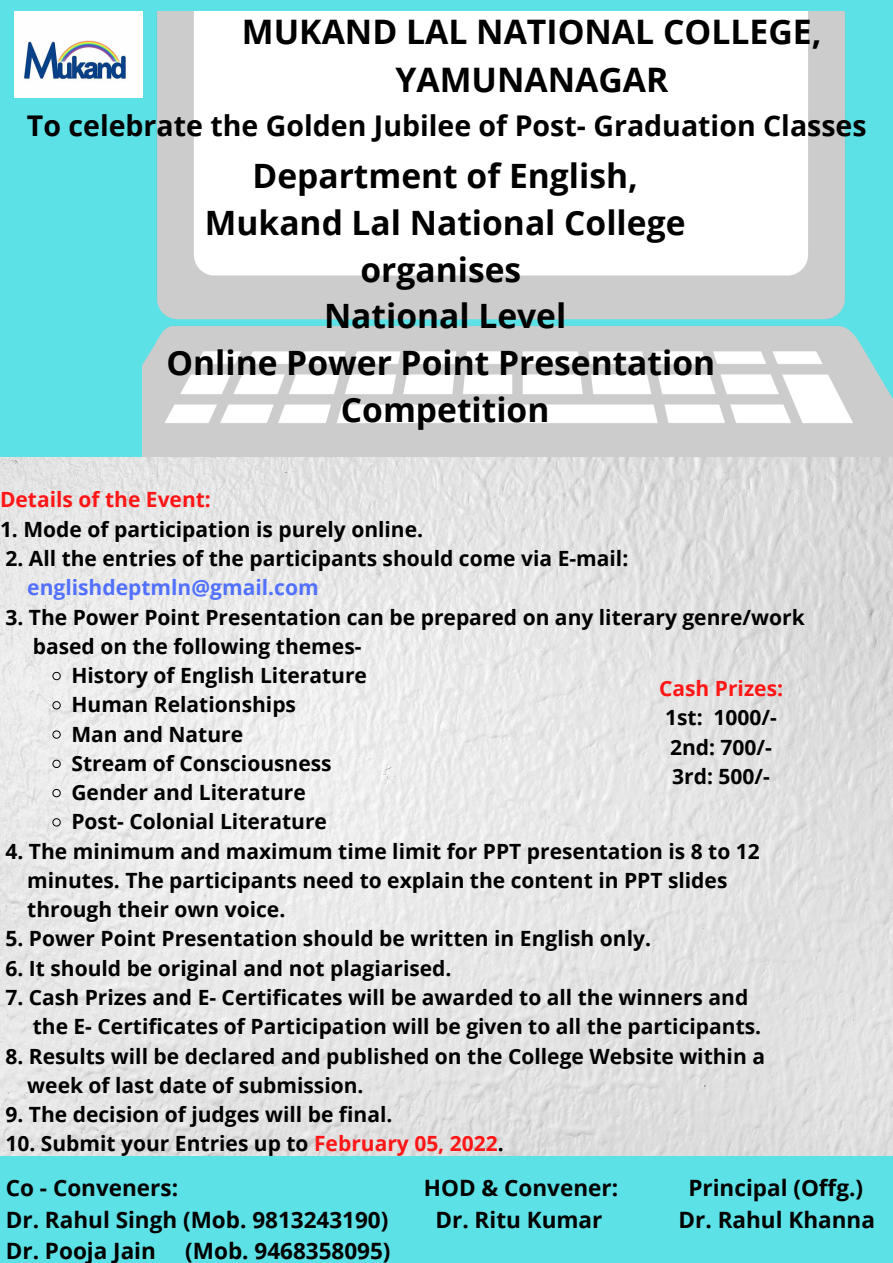
<style>
.page{position:relative;width:893px;height:1263px;background:#5ce1e6}
.page>*{position:absolute;margin:0;border:0;box-sizing:border-box;transform-origin:0 0}
.t1{font:700 33.75px/47.2px "Open Sans";color:#000;text-align:center}
.t2{font:700 33.53px "Open Sans";color:#000}
.t3{font:700 28.5px "Open Sans";color:#000}
.t4{font:700 22.5px "Open Sans";color:#000}
.t5{font:700 21px "Open Sans";color:#000}
.t6{font:700 21px "Open Sans";color:#ff1616}
.t7{font:700 21px "Open Sans";color:#5271ff}
.s1{color:#ff1616}
</style>
<div class="page">
<img style="left:15px;top:11px;width:128px;height:86px">
<img style="left:143px;top:11px;width:750px;height:447px">
<img style="left:0;top:458px;width:893px;height:698px">
<svg style="left:52px;top:672px;width:9px;height:8px"></svg>
<svg style="left:52px;top:701px;width:9px;height:9px"></svg>
<svg style="left:52px;top:730px;width:9px;height:9px"></svg>
<svg style="left:52px;top:759px;width:9px;height:9px"></svg>
<svg style="left:52px;top:789px;width:9px;height:8px"></svg>
<svg style="left:52px;top:818px;width:9px;height:9px"></svg>
<p class="t1" style="left:242px;top:8px;width:581px">MUKAND LAL NATIONAL COLLEGE,<br>YAMUNANAGAR</p>
<p class="t3" style="left:27px;top:106px;width:841px">To celebrate the Golden Jubilee of Post- Graduation Classes</p>
<p class="t2" style="left:252px;top:152px;width:387px">Department of English,</p>
<p class="t2" style="left:205px;top:199px;width:482px">Mukand Lal National College</p>
<p class="t2" style="left:360px;top:246px;width:162px">organises</p>
<p class="t2" style="left:324px;top:292px;width:244px">National Level</p>
<p class="t2" style="left:166px;top:339px;width:550px">Online Power Point Presentation</p>
<p class="t2" style="left:341px;top:386px;width:210px">Competition</p>
<p class="t6" style="left:0;top:485px;width:212px">Details of the Event:</p>
<p class="t5" style="left:0;top:514px;width:425px">1. Mode of participation is purely online.</p>
<p class="t5" style="left:5px;top:544px;width:624px">2. All the entries of the participants should come via E-mail:</p>
<p class="t7" style="left:27px;top:573px;width:293px">englishdeptmln@gmail.com</p>
<p class="t5" style="left:5px;top:602px;width:801px">3. The Power Point Presentation can be prepared on any literary genre/work</p>
<p class="t5" style="left:33px;top:631px;width:330px">based on the following themes-</p>
<p class="t5" style="left:71px;top:661px;width:297px">History of English Literature</p>
<p class="t5" style="left:71px;top:690px;width:226px">Human Relationships</p>
<p class="t5" style="left:71px;top:719px;width:173px">Man and Nature</p>
<p class="t5" style="left:71px;top:748px;width:262px">Stream of Consciousness</p>
<p class="t5" style="left:71px;top:778px;width:236px">Gender and Literature</p>
<p class="t5" style="left:71px;top:807px;width:257px">Post- Colonial Literature</p>
<p class="t6" style="left:659px;top:673px;width:125px">Cash Prizes:</p>
<p class="t5" style="left:665px;top:703px;width:113px">1st: 1000/-</p>
<p class="t5" style="left:670px;top:732px;width:103px">2nd: 700/-</p>
<p class="t5" style="left:672px;top:761px;width:99px">3rd: 500/-</p>
<p class="t5" style="left:5px;top:836px;width:756px">4. The minimum and maximum time limit for PPT presentation is 8 to 12</p>
<p class="t5" style="left:27px;top:865px;width:701px">minutes. The participants need to explain the content in PPT slides</p>
<p class="t5" style="left:27px;top:895px;width:259px">through their own voice.</p>
<p class="t5" style="left:5px;top:924px;width:647px">5. Power Point Presentation should be written in English only.</p>
<p class="t5" style="left:5px;top:953px;width:448px">6. It should be original and not plagiarised.</p>
<p class="t5" style="left:5px;top:982px;width:744px">7. Cash Prizes and E- Certificates will be awarded to all the winners and</p>
<p class="t5" style="left:33px;top:1012px;width:730px">the E- Certificates of Participation will be given to all the participants.</p>
<p class="t5" style="left:5px;top:1041px;width:761px">8. Results will be declared and published on the College Website within a</p>
<p class="t5" style="left:27px;top:1070px;width:338px">week of last date of submission.</p>
<p class="t5" style="left:5px;top:1099px;width:388px">9. The decision of judges will be final.</p>
<p class="t5" style="left:5px;top:1129px;width:500px">10. Submit your Entries up to <span class="s1">February 05, 2022</span>.</p>
<p class="t4" style="left:6px;top:1172px;width:174px">Co - Conveners:</p>
<p class="t4" style="left:424px;top:1172px;width:196px">HOD &amp; Convener:</p>
<p class="t4" style="left:688px;top:1172px;width:176px">Principal (Offg.)</p>
<p class="t4" style="left:6px;top:1203px;width:384px">Dr. Rahul Singh (Mob. 9813243190)</p>
<p class="t4" style="left:435px;top:1203px;width:168px">Dr. Ritu Kumar</p>
<p class="t4" style="left:678px;top:1203px;width:198px">Dr. Rahul Khanna</p>
<p class="t4" style="left:6px;top:1235px;width:152px">Dr. Pooja Jain</p>
<p class="t4" style="left:185px;top:1235px;width:207px">(Mob. 9468358095)</p>
</div>
